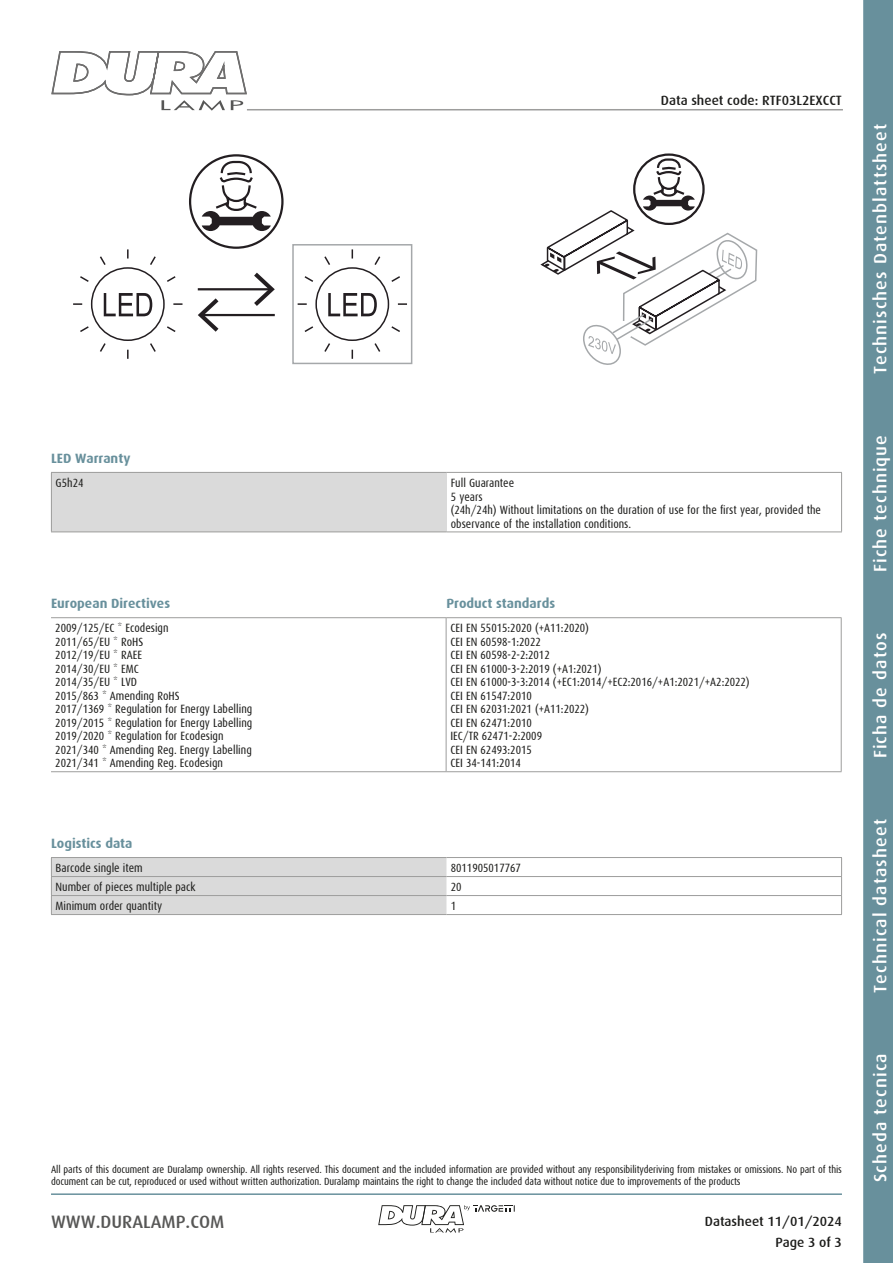
<style>
.page{position:relative;width:893px;height:1263px;background:#fff}
.page>*{position:absolute;margin:0;border:0;box-sizing:border-box;transform-origin:0 0}
.t1{font:500 18px "Dax";letter-spacing:.06em;color:#fff}
.t2{font:500 18px "Dax";color:#575756}
.t3{font:700 13.5px "Dax";color:#68909c}
.t4{font:500 13.5px/21.3px "Dax";color:#1d1d1b;text-align:right}
.t5{font:12px/13.5px "Dax Condensed";color:#1d1d1b}
.t6{font:10.5px/12px "Dax Condensed";letter-spacing:-.01em;color:#1d1d1b}
</style>
<div class="page">
<svg style="left:863px;top:0;width:30px;height:1263px;background:#6b929e"></svg>
<hr style="left:51px;top:1193px;width:791px;height:2px;background:#68909c">
<svg style="left:51px;top:51px;width:197px;height:60px"></svg>
<svg style="left:378px;top:1205px;width:137px;height:28px"></svg>
<hr style="left:247px;top:109px;width:596px;height:1px;background:#9d9d9c">
<svg style="left:190px;top:155px;width:92px;height:93px"></svg>
<div style="left:189px;top:154px;width:95px;height:95px;border:2px solid #231e21;border-radius:50%"></div>
<svg style="left:202px;top:160px;width:69px;height:71px"></svg>
<div style="left:292px;top:244px;width:120px;height:120px;border:2px solid #a5a8aa"></div>
<svg style="left:297px;top:249px;width:110px;height:110px"></svg>
<svg style="left:73px;top:249px;width:110px;height:110px"></svg>
<hr style="left:198px;top:288px;width:72px;height:2px;background:#231e21">
<svg style="left:254px;top:273px;width:21px;height:33px"></svg>
<hr style="left:202px;top:314px;width:73px;height:2px;background:#231e21">
<svg style="left:198px;top:298px;width:20px;height:34px"></svg>
<svg style="left:540px;top:157px;width:218px;height:208px"></svg>
<div style="left:51px;top:472px;width:395px;height:60px;background:#dadada"></div>
<hr style="left:446px;top:472px;width:396px;height:1px;background:#9d9d9c">
<hr style="left:841px;top:473px;width:1px;height:58px;background:#9d9d9c">
<hr style="left:446px;top:531px;width:396px;height:1px;background:#9d9d9c">
<hr style="left:51px;top:472px;width:395px;height:1px;background:#9d9d9c">
<hr style="left:51px;top:473px;width:1px;height:58px;background:#9d9d9c">
<hr style="left:51px;top:531px;width:395px;height:1px;background:#9d9d9c">
<hr style="left:446px;top:617px;width:396px;height:1px;background:#9d9d9c">
<hr style="left:841px;top:618px;width:1px;height:153px;background:#9d9d9c">
<hr style="left:446px;top:771px;width:396px;height:1px;background:#9d9d9c">
<hr style="left:51px;top:617px;width:395px;height:1px;background:#9d9d9c">
<hr style="left:446px;top:618px;width:1px;height:153px;background:#9d9d9c">
<hr style="left:51px;top:771px;width:395px;height:1px;background:#9d9d9c">
<hr style="left:446px;top:857px;width:396px;height:1px;background:#9d9d9c">
<hr style="left:446px;top:876px;width:396px;height:1px;background:#9d9d9c">
<hr style="left:446px;top:895px;width:396px;height:1px;background:#9d9d9c">
<svg style="left:841px;top:858px;width:1px;height:56px"></svg>
<hr style="left:446px;top:914px;width:396px;height:1px;background:#9d9d9c">
<div style="left:51px;top:857px;width:395px;height:57px;background:#dadada"></div>
<hr style="left:51px;top:914px;width:395px;height:1px;background:#9d9d9c">
<p class="t4" style="left:661px;top:90px;width:183px">Data sheet code: RTF03L2EXCCT</p>
<p class="t3" style="left:51px;top:451px;width:81px">LED Warranty</p>
<p class="t5" style="left:56px;top:476px;width:29px">G5h24</p>
<p class="t5" style="left:451px;top:476px;width:372px">Full Guarantee<br>5 years<br>(24h/24h) Without limitations on the duration of use for the first year, provided the observance of the installation conditions.</p>
<p class="t3" style="left:51px;top:596px;width:121px">European Directives</p>
<p class="t3" style="left:446px;top:596px;width:110px">Product standards</p>
<p class="t5" style="left:55px;top:622px;width:198px">2009/125/EC * Ecodesign<br>2011/65/EU * RoHS<br>2012/19/EU * RAEE<br>2014/30/EU * EMC<br>2014/35/EU * LVD<br>2015/863 * Amending RoHS<br>2017/1369 * Regulation for Energy Labelling<br>2019/2015 * Regulation for Energy Labelling<br>2019/2020 * Regulation for Ecodesign<br>2021/340 * Amending Reg. Energy Labelling<br>2021/341 * Amending Reg. Ecodesign</p>
<p class="t5" style="left:450px;top:622px;width:301px">CEI EN 55015:2020 (+A11:2020)<br>CEI EN 60598-1:2022<br>CEI EN 60598-2-2:2012<br>CEI EN 61000-3-2:2019 (+A1:2021)<br>CEI EN 61000-3-3:2014 (+EC1:2014/+EC2:2016/+A1:2021/+A2:2022)<br>CEI EN 61547:2010<br>CEI EN 62031:2021 (+A11:2022)<br>CEI EN 62471:2010<br>IEC/TR 62471-2:2009<br>CEI EN 62493:2015<br>CEI 34-141:2014</p>
<p class="t3" style="left:51px;top:836px;width:83px">Logistics data</p>
<p class="t5" style="left:56px;top:861px;width:89px">Barcode single item</p>
<p class="t5" style="left:451px;top:861px;width:72px">8011905017767</p>
<p class="t5" style="left:56px;top:880px;width:141px">Number of pieces multiple pack</p>
<p class="t5" style="left:451px;top:880px;width:12px">20</p>
<p class="t5" style="left:56px;top:899px;width:108px">Minimum order quantity</p>
<p class="t5" style="left:451px;top:899px;width:7px">1</p>
<p class="t6" style="left:51px;top:1163px;width:792px">All parts of this document are Duralamp ownership. All rights reserved. This document and the included information are provided without any responsibilityderiving from mistakes or omissions. No part of this document can be cut, reproduced or used without written authorization. Duralamp maintains the right to change the included data without notice due to improvements of the products</p>
<h1 class="t2" style="left:51px;top:1212px;width:175px">WWW.DURALAMP.COM</h1>
<p class="t4" style="left:705px;top:1211px;width:139px">Datasheet 11/01/2024<br>Page 3 of 3</p>
<h1 class="t1" style="left:870px;top:374px;width:252px;rotate:-90deg">Technisches Datenblattsheet</h1>
<h1 class="t1" style="left:870px;top:572px;width:139px;rotate:-90deg">Fiche technique</h1>
<h1 class="t1" style="left:870px;top:758px;width:127px;rotate:-90deg">Ficha de datos</h1>
<h1 class="t1" style="left:870px;top:993px;width:175px;rotate:-90deg">Technical datasheet</h1>
<h1 class="t1" style="left:870px;top:1182px;width:130px;rotate:-90deg">Scheda tecnica</h1>
</div>
